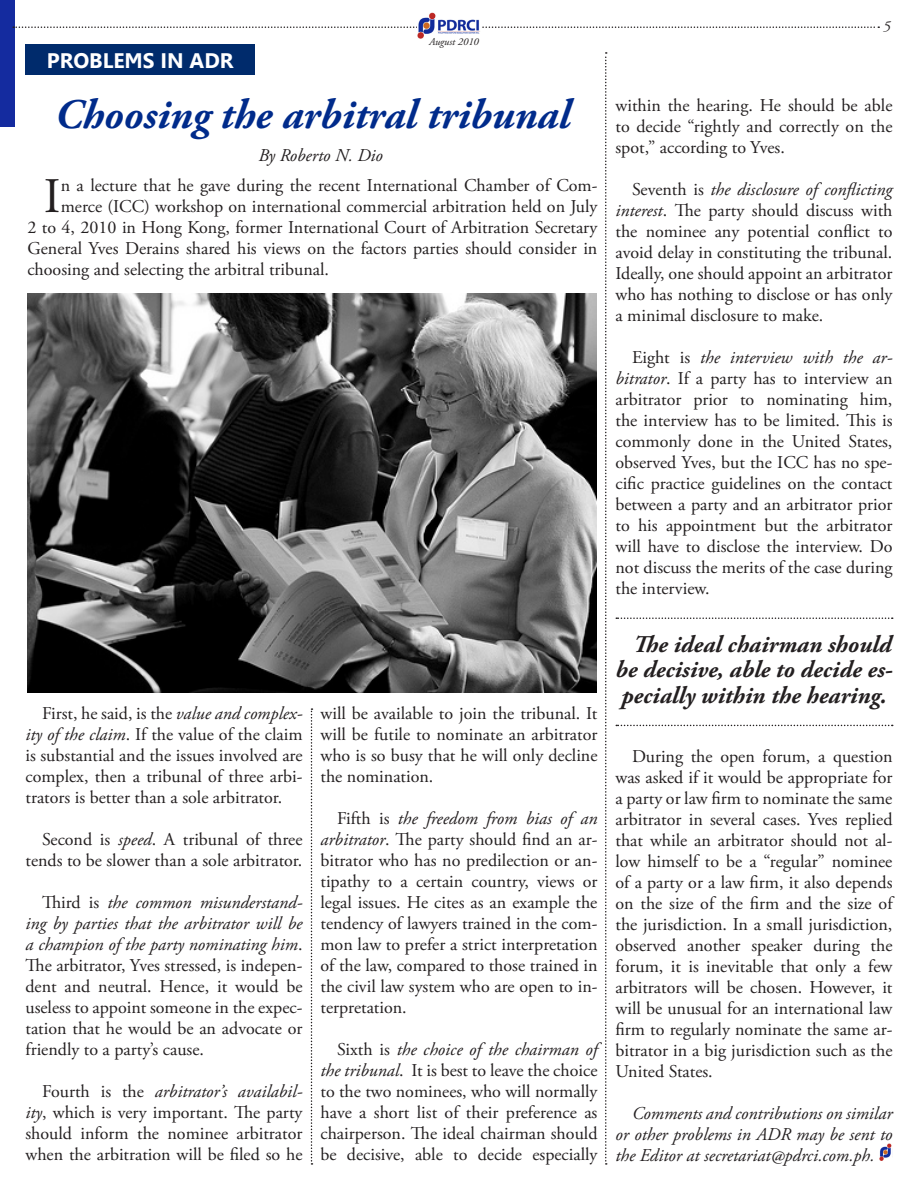
<style>
.page{position:relative;width:918px;height:1188px;background:#fff}
.page>*{position:absolute;margin:0;border:0;box-sizing:border-box;transform-origin:0 0}
.t1{font:49.65px "Adobe Garamond Pro";color:#231f20}
.t2{font:italic 700 42px "Adobe Garamond Pro";color:#002b8b}
.t3{font:italic 700 24px/25.5px "Adobe Garamond Pro";color:#231f20;text-align:justify}
.t4{font:700 21px "Gisha";color:#fff}
.t5{font:18px/21px "Adobe Garamond Pro";color:#231f20;text-align:justify}
.t6{font:italic 18px/21px "Adobe Garamond Pro";color:#231f20;text-align:justify}
.t7{font:italic 15px "Adobe Garamond Pro";color:#231f20}
.t8{font:italic 10.5px "Adobe Garamond Pro";color:#231f20}
.s1{font-style:italic}
</style>
<div class="page">
<div style="left:0;top:1px;width:15px;height:126px;background:#142b9f"></div>
<svg style="left:13px;top:26px;width:866px;height:2px"></svg>
<img style="left:418px;top:13px;width:62px;height:26px">
<img style="left:879px;top:1144px;width:13px;height:17px">
<div style="left:26px;top:45px;width:229px;height:30px;background:#002b6c"></div>
<img style="left:27px;top:293px;width:569px;height:400px">
<svg style="left:616px;top:617px;width:277px;height:2px"></svg>
<svg style="left:616px;top:725px;width:277px;height:1px"></svg>
<svg style="left:605px;top:52px;width:2px;height:1113px"></svg>
<svg style="left:311px;top:708px;width:2px;height:457px"></svg>
<p class="t4" style="left:47px;top:49px;width:188px">PROBLEMS IN ADR</p>
<p class="t8" style="left:429px;top:35px;width:51px">August 2010</p>
<p class="t2" style="left:55px;top:91px;width:517px">Choosing the arbitral tribunal</p>
<p class="t6" style="left:258px;top:145px;width:126px">By Roberto N. Dio</p>
<p class="t1" style="left:44px;top:167px;width:18px">I</p>
<p class="t5" style="left:61px;top:176px;width:538px">n a lecture that he gave during the recent International Chamber of Com-</p>
<p class="t5" style="left:61px;top:197px;width:538px">merce (ICC) workshop on international commercial arbitration held on July</p>
<p class="t5" style="left:27px;top:218px;width:572px">2 to 4, 2010 in Hong Kong, former International Court of Arbitration Secretary</p>
<p class="t5" style="left:27px;top:239px;width:572px">General Yves Derains shared his views on the factors parties should consider in</p>
<p class="t5" style="left:27px;top:260px;width:303px">choosing and selecting the arbitral tribunal.</p>
<p class="t7" style="left:883px;top:17px;width:9px">5</p>
<p class="t5" style="left:615px;top:96px;width:279px">within the hearing. He should be able to decide “rightly and correctly on the spot,” according to Yves.</p>
<p class="t5" style="left:615px;top:180px;width:279px;text-indent:16px">Seventh is <span class="s1">the disclosure of conflicting interest</span>. The party should discuss with the nominee any potential conflict to avoid delay in constituting the tribunal.<br>Ideally, one should appoint an arbitrator who has nothing to disclose or has only a minimal disclosure to make.</p>
<p class="t5" style="left:615px;top:348px;width:279px;text-indent:16px">Eight is <span class="s1">the interview with the ar&shy;bitrator</span>. If a party has to interview an arbitrator prior to nominating him, the interview has to be limited. This is commonly done in the United States, observed Yves, but the ICC has no spe&shy;cific practice guidelines on the contact between a party and an arbitrator prior to his appointment but the arbitrator will have to disclose the interview. Do not discuss the merits of the case during the interview.</p>
<p class="t5" style="left:26px;top:704px;width:279px;text-indent:16px">First, he said, is the <span class="s1">value and complex&shy;ity of the claim</span>. If the value of the claim is substantial and the issues involved are complex, then a tribunal of three arbi&shy;trators is better than a sole arbitrator.</p>
<p class="t5" style="left:26px;top:830px;width:279px;text-align:right">Second is <span class="s1">speed</span>. A tribunal of three tends to be slower than a sole arbitrator.</p>
<p class="t5" style="left:26px;top:893px;width:279px;text-indent:16px">Third is <span class="s1">the common misunderstand&shy;ing by parties that the arbitrator will be a champion of the party nominating him</span>.<br>The arbitrator, Yves stressed, is indepen&shy;dent and neutral. Hence, it would be useless to appoint someone in the expec&shy;tation that he would be an advocate or friendly to a party’s cause.</p>
<p class="t5" style="left:26px;top:1082px;width:279px;text-indent:16px">Fourth is the <span class="s1">arbitrator’s availabil&shy;ity</span>, which is very important. The party should inform the nominee arbitrator when the arbitration will be filed so he</p>
<p class="t5" style="left:321px;top:704px;width:279px">will be available to join the tribunal. It will be futile to nominate an arbitrator who is so busy that he will only decline the nomination.</p>
<p class="t5" style="left:321px;top:809px;width:279px;text-indent:16px">Fifth is <span class="s1">the freedom from bias of an arbitrator</span>. The party should find an ar&shy;bitrator who has no predilection or an&shy;tipathy to a certain country, views or legal issues. He cites as an example the tendency of lawyers trained in the com&shy;mon law to prefer a strict interpretation of the law, compared to those trained in the civil law system who are open to in&shy;terpretation.</p>
<p class="t5" style="left:321px;top:1040px;width:279px;text-indent:16px">Sixth is <span class="s1">the choice of the chairman of the tribunal</span>. It is best to leave the choice to the two nominees, who will normally have a short list of their preference as chairperson. The ideal chairman should be decisive, able to decide especially</p>
<p class="t3" style="left:615px;top:632px;width:279px;text-indent:18px">The ideal chairman should be decisive, able to decide es&shy;pecially within the hearing.</p>
<p class="t5" style="left:615px;top:747px;width:279px;text-indent:16px">During the open forum, a question was asked if it would be appropriate for a party or law firm to nominate the same arbitrator in several cases. Yves replied that while an arbitrator should not al&shy;low himself to be a “regular” nominee of a party or a law firm, it also depends on the size of the firm and the size of the jurisdiction. In a small jurisdiction, observed another speaker during the forum, it is inevitable that only a few arbitrators will be chosen. However, it will be unusual for an international law firm to regularly nominate the same ar&shy;bitrator in a big jurisdiction such as the United States.</p>
<p class="t6" style="left:615px;top:1103px;width:279px;text-indent:16px">Comments and contributions on similar or other problems in ADR may be sent to the Editor at secretariat@pdrci.com.ph.</p>
</div>
